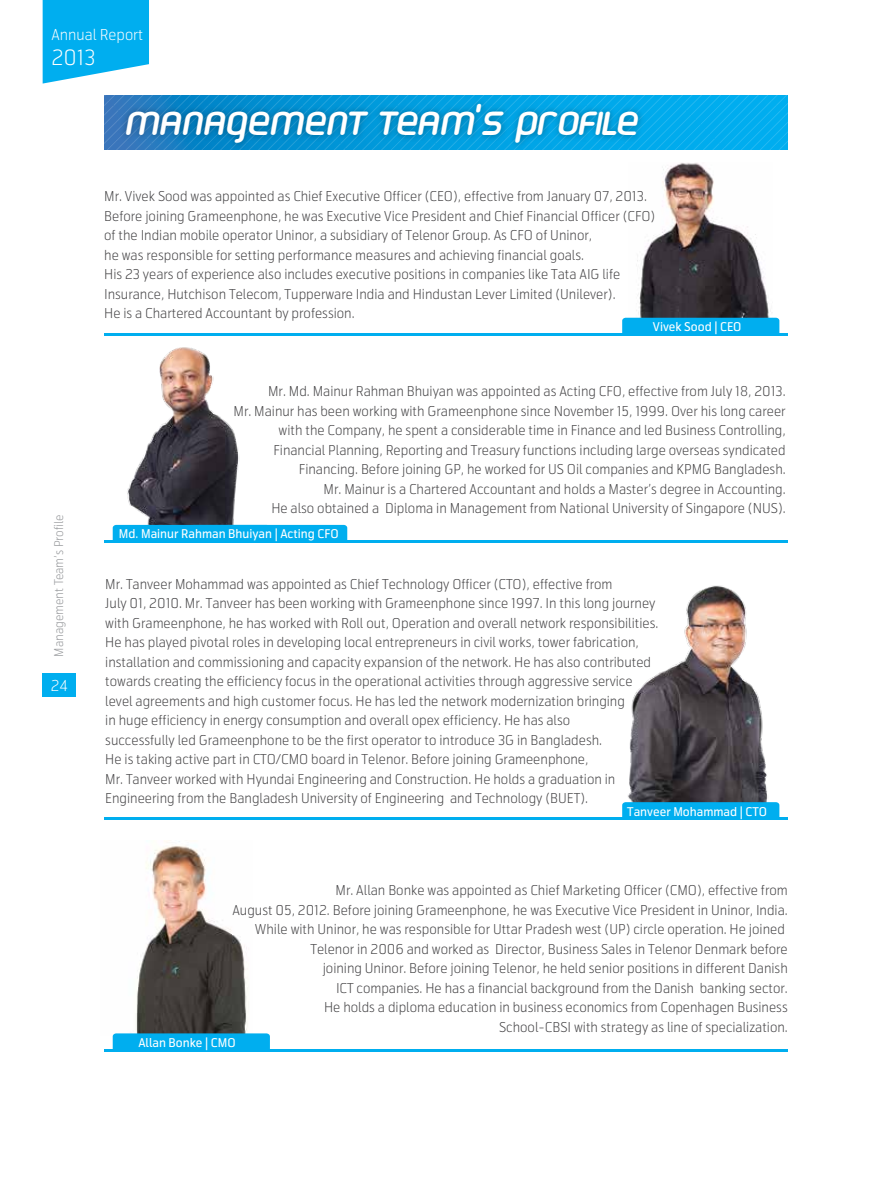
<style>
.page{position:relative;width:892px;height:1189px;background:#fff}
.page>*{position:absolute;margin:0;border:0;box-sizing:border-box;transform-origin:0 0}
.t1{font:39px "Together";letter-spacing:-.015em;color:#fff}
.t2{font:300 21px "Telenor";color:#fff}
.t3{font:300 15px "Telenor";color:#fff}
.t4{font:300 13.5px/19.5px "Telenor";color:#414042}
.t5{font:12px "Telenor";color:#fff}
.t6{font:300 12px "Telenor";color:#939598}
</style>
<div class="page">
<img style="left:136px;top:840px;width:112px;height:193px">
<img style="left:112px;top:347px;width:140px;height:193px">
<img style="left:628px;top:585px;width:152px;height:228px">
<img style="left:628px;top:163px;width:144px;height:155px">
<svg style="left:43px;top:0;width:106px;height:84px;background:#1eb7f0"></svg>
<div style="left:43px;top:673px;width:33px;height:24px;background:#00aeef"></div>
<hr style="left:104px;top:333px;width:683px;height:3px;background:#00aeef">
<div style="left:622px;top:318px;width:157px;height:15px;background:#00aeef"></div>
<hr style="left:104px;top:1048px;width:683px;height:3px;background:#00aeef">
<div style="left:113px;top:1033px;width:157px;height:16px;background:#00aeef"></div>
<hr style="left:104px;top:540px;width:683px;height:3px;background:#00aeef">
<div style="left:113px;top:525px;width:234px;height:15px;background:#00aeef"></div>
<hr style="left:104px;top:817px;width:683px;height:3px;background:#00aeef">
<svg style="left:622px;top:802px;width:157px;height:15px;background:#01aded"></svg>
<svg style="left:104px;top:95px;width:683px;height:55px;background:#09a9ea"></svg>
<img style="left:116px;top:95px;width:532px;height:55px">
<p class="t3" style="left:52px;top:26px;width:93px">Annual Report</p>
<h2 class="t2" style="left:51px;top:45px;width:46px">2013</h2>
<h1 class="t1" style="left:125px;top:103px;width:514px">MANAGEMENT TEAM’S PROFILE</h1>
<p class="t6" style="left:51px;top:656px;width:144px;rotate:-90deg">Management Team’s Profile</p>
<p class="t3" style="left:51px;top:676px;width:19px">24</p>
<p class="t4" style="left:104px;top:187px;width:552px">Mr. Vivek Sood was appointed as Chief Executive Officer (CEO), effective from January 07, 2013.<br>Before joining Grameenphone, he was Executive Vice President and Chief Financial Officer (CFO) of the Indian mobile operator Uninor, a subsidiary of Telenor Group. As CFO of Uninor,<br>he was responsible for setting performance measures and achieving financial goals.<br>His 23 years of experience also includes executive positions in companies like Tata AIG life Insurance, Hutchison Telecom, Tupperware India and Hindustan Lever Limited (Unilever).<br>He is a Chartered Accountant by profession.</p>
<p class="t5" style="left:652px;top:319px;width:90px">Vivek Sood | CEO</p>
<p class="t4" style="left:233px;top:382px;width:553px;text-align:right">Mr. Md. Mainur Rahman Bhuiyan was appointed as Acting CFO, effective from July 18, 2013.<br>Mr. Mainur has been working with Grameenphone since November 15, 1999. Over his long career with the Company, he spent a considerable time in Finance and led Business Controlling, Financial Planning, Reporting and Treasury functions including large overseas syndicated Financing. Before joining GP, he worked for US Oil companies and KPMG Bangladesh.<br>Mr. Mainur is a Chartered Accountant and holds a Master’s degree in Accounting.<br>He also obtained a Diploma in Management from National University of Singapore (NUS).</p>
<p class="t5" style="left:119px;top:526px;width:221px">Md. Mainur Rahman Bhuiyan | Acting CFO</p>
<p class="t4" style="left:105px;top:574px;width:554px">Mr. Tanveer Mohammad was appointed as Chief Technology Officer (CTO), effective from<br>July 01, 2010. Mr. Tanveer has been working with Grameenphone since 1997. In this long journey with Grameenphone, he has worked with Roll out, Operation and overall network responsibilities.<br>He has played pivotal roles in developing local entrepreneurs in civil works, tower fabrication, installation and commissioning and capacity expansion of the network. He has also contributed towards creating the efficiency focus in the operational activities through aggressive service level agreements and high customer focus. He has led the network modernization bringing<br>in huge efficiency in energy consumption and overall opex efficiency. He has also<br>successfully led Grameenphone to be the first operator to introduce 3G in Bangladesh.<br>He is taking active part in CTO/CMO board in Telenor. Before joining Grameenphone,<br>Mr. Tanveer worked with Hyundai Engineering and Construction. He holds a graduation in Engineering from the Bangladesh University of Engineering and Technology (BUET).</p>
<p class="t5" style="left:627px;top:803px;width:141px">Tanveer Mohammad | CTO</p>
<p class="t4" style="left:232px;top:880px;width:557px;text-align:right">Mr. Allan Bonke was appointed as Chief Marketing Officer (CMO), effective from<br>August 05, 2012. Before joining Grameenphone, he was Executive Vice President in Uninor, India.<br>While with Uninor, he was responsible for Uttar Pradesh west (UP) circle operation. He joined Telenor in 2006 and worked as Director, Business Sales in Telenor Denmark before<br>joining Uninor. Before joining Telenor, he held senior positions in different Danish<br>ICT companies. He has a financial background from the Danish banking sector.<br>He holds a diploma education in business economics from Copenhagen Business<br>School-CBSI with strategy as line of specialization.</p>
<p class="t5" style="left:138px;top:1035px;width:99px">Allan Bonke | CMO</p>
</div>
